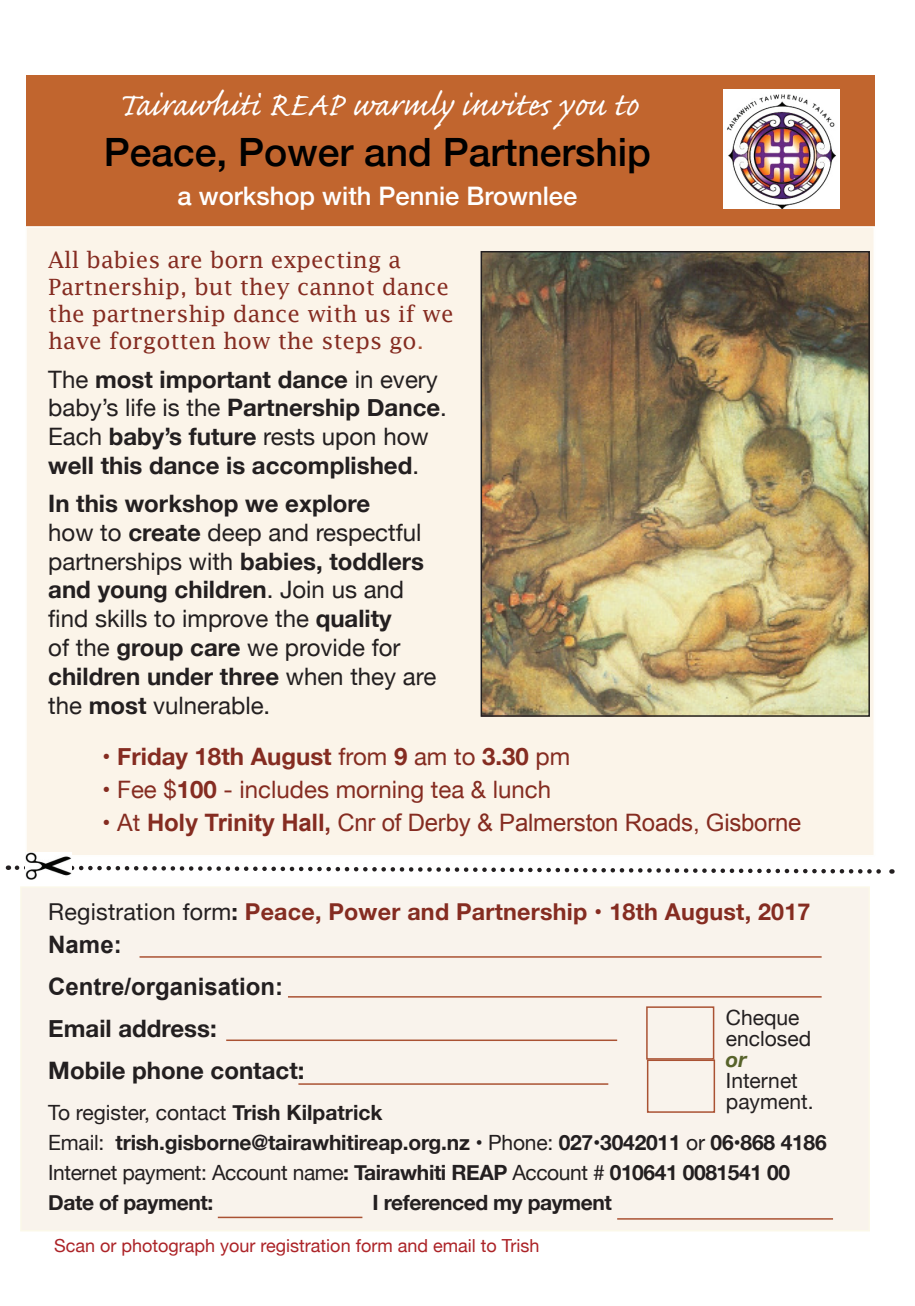
<style>
.page{position:relative;width:915px;height:1306px;background:#fff}
.page>*{position:absolute;margin:0;border:0;box-sizing:border-box;transform-origin:0 0}
.t1{font:42px "Caflisch Script Pro";color:#fff}
.t2{font:500 39px "Helvetica Neue";color:#000}
.t3{font:500 25.5px "Helvetica Neue";color:#fff}
.t4{font:24px/28.8px "Helvetica Neue";color:#231f20}
.t5{font:700 24px/28.8px "Helvetica Neue";color:#231f20}
.t6{font:24px "Arial";letter-spacing:-.01em;color:#852c21}
.t7{font:24px "Helvetica Neue";color:#852c21}
.t8{font:700 24px "Helvetica Neue";color:#852c21}
.t9{font:700 24px/42px "Arial";color:#231f20}
.t10{font:700 23.25px "Helvetica Neue";letter-spacing:.01em;color:#852c21}
.t11{font:22.5px/27px "Lucida Fax";color:#852c21}
.t12{font:700 21px/30px "Helvetica Neue";letter-spacing:-.01em;color:#231f20}
.t13{font:21px/21px "Helvetica Neue";color:#231f20}
.t14{font:italic 700 21px "Helvetica Neue";color:#57622a}
.t15{font:18px "Helvetica Neue";color:#ac2327}
.s1{color:#aa5233}
.s2{font-weight:400}
.s3{font-weight:700}
.s4{font-family:"Helvetica Neue"}
.s5{font-weight:400;color:#231f20}
.s6{color:#231f20}
</style>
<div class="page">
<div style="left:20px;top:886px;width:849px;height:345px;background:#f9f3ec"></div>
<div style="left:26px;top:75px;width:847px;height:165px;background:#c1652e"></div>
<div style="left:25px;top:226px;width:849px;height:630px;background:#fbf4e9;border:2px solid #fefefc"></div>
<div style="left:646px;top:1006px;width:68px;height:53px;border:2px solid #aa5233"></div>
<svg style="left:8px;top:865px;width:884px;height:9px"></svg>
<hr style="left:139px;top:956px;width:682px;height:1px;background:#aa5233">
<hr style="left:288px;top:996px;width:533px;height:1px;background:#aa5233">
<hr style="left:226px;top:1039px;width:391px;height:2px;background:#aa5233">
<hr style="left:298px;top:1083px;width:310px;height:1px;background:#aa5233">
<img style="left:25px;top:852px;width:46px;height:27px">
<div style="left:646px;top:1059px;width:68px;height:53px;border:2px solid #aa5233"></div>
<hr style="left:218px;top:1216px;width:144px;height:2px;background:#aa5233">
<hr style="left:617px;top:1218px;width:215px;height:1px;background:#aa5233">
<img style="left:483px;top:254px;width:383px;height:459px">
<div style="left:480px;top:251px;width:389px;height:465px;border:2px solid #231f20"></div>
<img style="left:723px;top:89px;width:116px;height:119px">
<h1 class="t1" style="left:117px;top:83px;width:522px">Tairawhiti REAP warmly invites you to</h1>
<h2 class="t2" style="left:104px;top:120px;width:548px">Peace, Power and Partnership</h2>
<p class="t3" style="left:177px;top:175px;width:401px">a workshop with Pennie Brownlee</p>
<p class="t11" style="left:48px;top:246px;width:407px">All babies are born expecting a Partnership, but they cannot dance the partnership dance with us if we have forgotten how the steps go<span class="s1">.</span></p>
<p class="t5" style="left:48px;top:365px;width:400px"><span class="s2">The</span> most important dance <span class="s2">in every baby’s life is the</span> Partnership Dance<span class="s2">.<br>Each</span> baby’s future <span class="s2">rests upon how </span>well this dance is accomplished<span class="s2">.</span></p>
<p class="t4" style="left:48px;top:490px;width:389px"><span class="s3">In this workshop we explore<br></span>how to <span class="s3">create</span> deep and respectful partnerships with <span class="s3">babies, toddlers and young children</span>. Join us and find skills to improve the <span class="s3">quality<br></span>of the <span class="s3">group care</span> we provide for <span class="s3">children under three</span> when they are the <span class="s3">most</span> vulnerable.</p>
<p class="t8" style="left:102px;top:737px;width:469px"><span class="s2">•</span> Friday 18th August <span class="s2">from</span> 9 <span class="s2">am to</span> 3.30 <span class="s2">pm</span></p>
<p class="t7" style="left:102px;top:772px;width:450px">• Fee $<span class="s3">100</span> - includes morning tea &amp; lunch</p>
<p class="t6" style="left:102px;top:806px;width:700px"><span class="s4">• At</span> <span class="s3">Holy Trinity Hall,</span> Cnr of Derby &amp; Palmerston Roads, Gisborne</p>
<p class="t10" style="left:48px;top:893px;width:763px"><span class="s5">Registration form</span><span class="s6">:</span> Peace, Power and Partnership • 18th August, 2017</p>
<p class="t9" style="left:48px;top:924px;width:236px">Name:<br>Centre/organisation:</p>
<p class="t5" style="left:48px;top:1008px;width:257px;line-height:42px">Email address:<br>Mobile phone contact:</p>
<p class="t12" style="left:48px;top:1097px;width:779px"><span class="s2">To register, contact</span> Trish Kilpatrick<br><span class="s2">Email:</span> trish.gisborne@tairawhitireap.org.nz <span class="s2">• Phone:</span> 027•3042011 <span class="s2">or</span> 06•868 4186<br><span class="s2">Internet payment: Account name</span>: Tairawhiti REAP <span class="s2">Account #</span> 010641 0081541 00<br>Date of payment:</p>
<p class="t13" style="left:725px;top:1008px;width:87px">Cheque enclosed</p>
<p class="t14" style="left:725px;top:1043px;width:22px">or</p>
<p class="t13" style="left:725px;top:1071px;width:89px">Internet payment.</p>
<p class="t12" style="left:372px;top:1187px;width:241px">I referenced my payment</p>
<p class="t15" style="left:54px;top:1232px;width:487px">Scan or photograph your registration form and email to Trish</p>
</div>
